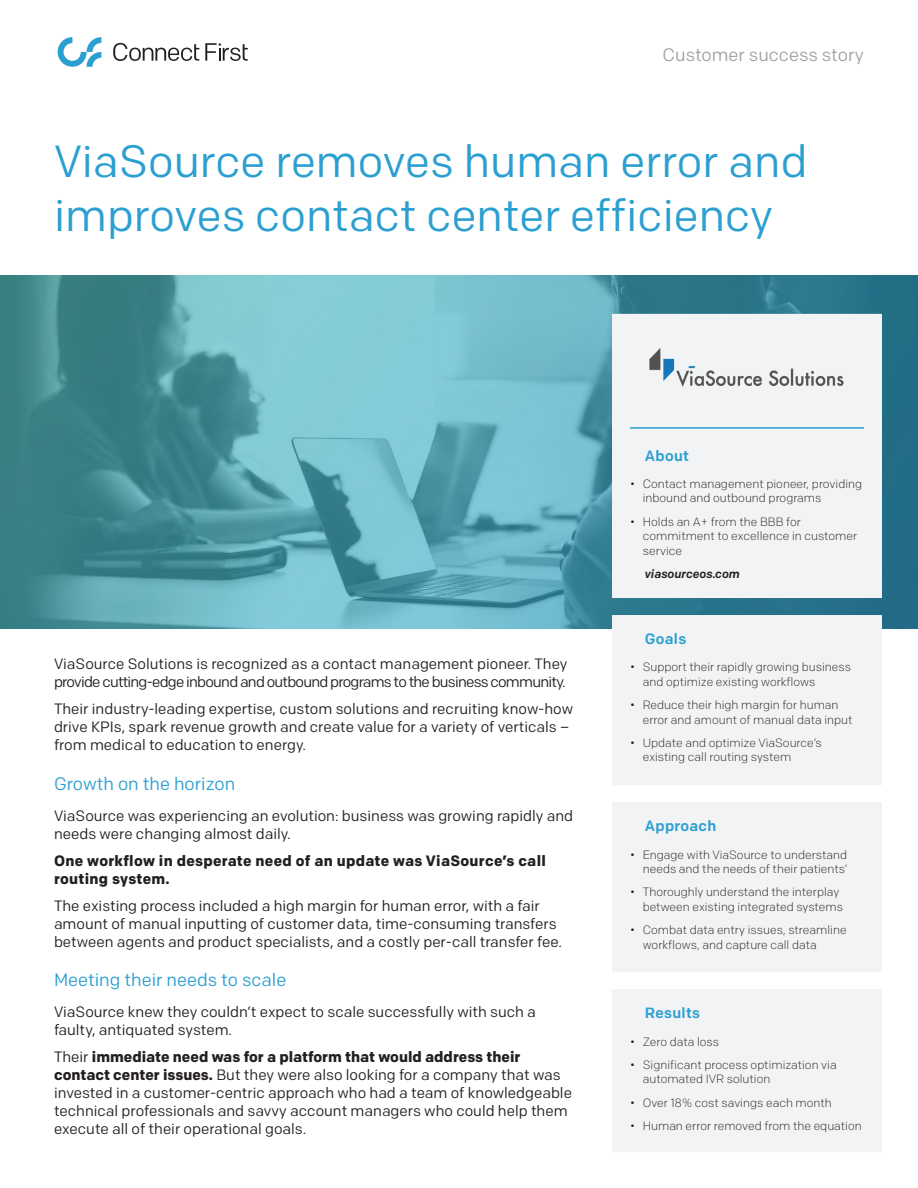
<style>
.page{position:relative;width:918px;height:1188px;background:#fff}
.page>*{position:absolute;margin:0;border:0;box-sizing:border-box;transform-origin:0 0}
.t1{font:45px/54px "Colfax";color:#2c9fd1}
.t2{font:18px "Colfax";color:#2c9fd1}
.t3{font:18px "Colfax";color:#9da3a8}
.t4{font:15px/18px "Colfax";color:#231f20}
.t5{font:15px/18px "Colfax";letter-spacing:-.05em;color:#231f20}
.t6{font:700 15px/18px "Colfax";letter-spacing:.02em;color:#231f20}
.t7{font:500 15px "Colfax";letter-spacing:.02em;color:#2c9fd1}
.t8{font:300 12px/14.4px "Colfax";color:#231f20}
.Small_text{font:italic 500 12px "Colfax";color:#231f20}
.s1{font-weight:700}
</style>
<div class="page">
<svg style="left:113px;top:43px;width:86px;height:18px"></svg>
<svg style="left:205px;top:43px;width:43px;height:18px"></svg>
<svg style="left:58px;top:37px;width:43px;height:30px"></svg>
<img style="left:0;top:275px;width:918px;height:353px">
<svg style="left:603px;top:607px;width:288px;height:178px"></svg>
<div style="left:612px;top:802px;width:270px;height:170px;background:#f2f3f4"></div>
<div style="left:612px;top:989px;width:270px;height:163px;background:#f2f3f4"></div>
<svg style="left:603px;top:305px;width:288px;height:302px"></svg>
<img style="left:649px;top:348px;width:195px;height:39px">
<hr style="left:630px;top:427px;width:234px;height:2px;background:#2c9fd1">
<p class="t3" style="left:663px;top:43px;width:203px">Customer success story</p>
<h1 class="t1" style="left:54px;top:134px;width:755px">ViaSource removes human error and improves contact center efficiency</h1>
<p class="t5" style="left:54px;top:655px;width:515px">ViaSource Solutions is recognized as a contact management pioneer. They provide cutting-edge inbound and outbound programs to the business community.</p>
<p class="t4" style="left:54px;top:700px;width:521px">Their industry-leading expertise, custom solutions and recruiting know-how drive KPIs, spark revenue growth and create value for a variety of verticals – from medical to education to energy.</p>
<h3 class="t2" style="left:54px;top:772px;width:183px">Growth on the horizon</h3>
<p class="t4" style="left:54px;top:806px;width:521px">ViaSource was experiencing an evolution: business was growing rapidly and needs were changing almost daily.</p>
<p class="t6" style="left:54px;top:851px;width:493px">One workflow in desperate need of an update was ViaSource’s call routing system.</p>
<p class="t4" style="left:54px;top:896px;width:510px">The existing process included a high margin for human error, with a fair amount of manual inputting of customer data, time-consuming transfers between agents and product specialists, and a costly per-call transfer fee.</p>
<h3 class="t2" style="left:54px;top:969px;width:234px">Meeting their needs to scale</h3>
<p class="t4" style="left:54px;top:1003px;width:483px">ViaSource knew they couldn’t expect to scale successfully with such a faulty, antiquated system.</p>
<p class="t4" style="left:54px;top:1048px;width:519px">Their <span class="s1">immediate need was for a platform that would address their contact center issues.</span> But they were also looking for a company that was invested in a customer-centric approach who had a team of knowledgeable technical professionals and savvy account managers who could help them execute all of their operational goals.</p>
<h4 class="t7" style="left:645px;top:446px;width:46px">About</h4>
<p class="t8" style="left:643px;top:477px;width:221px;text-indent:-13px">• Contact management pioneer, providing inbound and outbound programs</p>
<p class="t8" style="left:643px;top:514px;width:216px;text-indent:-13px">• Holds an A+ from the BBB for commitment to excellence in customer service</p>
<p class="Small_text" style="left:645px;top:566px;width:97px">viasourceos.com</p>
<h4 class="t7" style="left:645px;top:630px;width:43px">Goals</h4>
<p class="t8" style="left:643px;top:660px;width:210px;text-indent:-13px">• Support their rapidly growing business and optimize existing workflows</p>
<p class="t8" style="left:643px;top:698px;width:211px;text-indent:-13px">• Reduce their high margin for human error and amount of manual data input</p>
<p class="t8" style="left:643px;top:736px;width:181px;text-indent:-13px">• Update and optimize ViaSource’s existing call routing system</p>
<h4 class="t7" style="left:645px;top:817px;width:73px">Approach</h4>
<p class="t8" style="left:630px;top:847px;width:219px;text-align:right">• Engage with ViaSource to understand needs and the needs of their patients’</p>
<p class="t8" style="left:643px;top:885px;width:202px;text-indent:-13px">• Thoroughly understand the interplay between existing integrated systems</p>
<p class="t8" style="left:643px;top:923px;width:205px;text-indent:-13px">• Combat data entry issues, streamline workflows, and capture call data</p>
<h4 class="t7" style="left:645px;top:1004px;width:57px">Results</h4>
<p class="t8" style="left:630px;top:1034px;width:91px">• Zero data loss</p>
<p class="t8" style="left:643px;top:1058px;width:195px;text-indent:-13px">• Significant process optimization via automated IVR solution</p>
<p class="t8" style="left:630px;top:1095px;width:203px">• Over 18% cost savings each month</p>
<p class="t8" style="left:630px;top:1119px;width:233px">• Human error removed from the equation</p>
</div>
